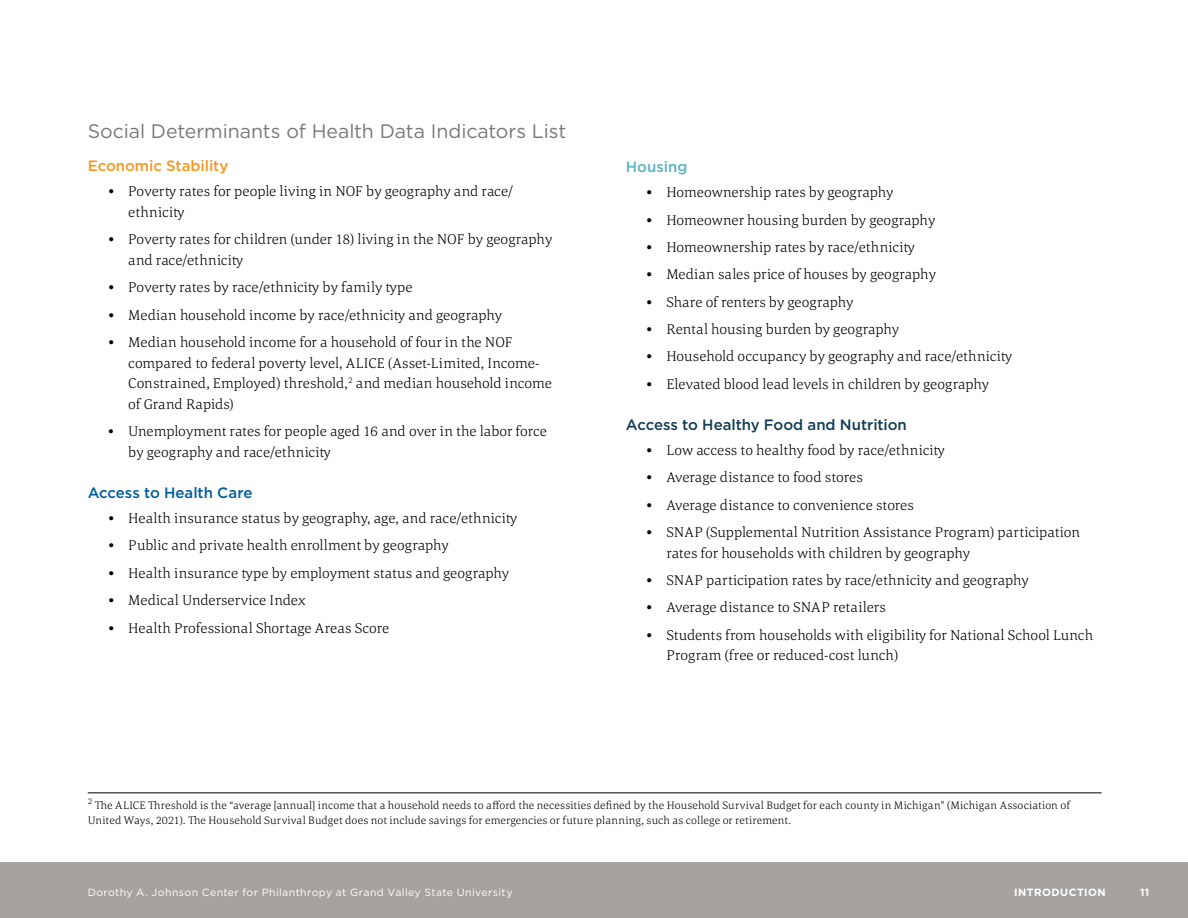
<style>
.page{position:relative;width:1188px;height:918px;background:#fff}
.page>*{position:absolute;margin:0;border:0;box-sizing:border-box;transform-origin:0 0}
.t1{font:19.5px "Gotham";letter-spacing:-.005em;color:#7a7876}
.t2{font:500 15px "Gotham";color:#113c51}
.t3{font:500 15px "Gotham";letter-spacing:-.005em;color:#005d99}
.t4{font:500 15px "Gotham";letter-spacing:-.005em;color:#f8971d}
.t5{font:500 15px "Gotham";color:#5cb3be}
.t6{font:300 14.7px/20.5px "Corda";letter-spacing:.005em;color:#000}
.t7{font:300 11.25px/14.2px "Corda";letter-spacing:.015em;color:#000}
.t8{font:10.5px "Gotham";letter-spacing:.04em;color:#fff}
.t9{font:700 10.5px "Gotham";letter-spacing:.045em;color:#fff}
</style>
<div class="page">
<div style="left:0;top:862px;width:1188px;height:56px;background:#a5a29f"></div>
<hr style="left:88px;top:793px;width:1014px;height:1px;background:#000">
<h1 class="t1" style="left:88px;top:119px;width:480px">Social Determinants of Health Data Indicators List</h1>
<p class="t4" style="left:88px;top:156px;width:142px">Economic Stability</p>
<p class="t6" style="left:128px;top:181px;width:387px;text-indent:-20px">• Poverty rates for people living in NOF by geography and race/ ethnicity</p>
<p class="t6" style="left:128px;top:229px;width:425px;text-indent:-20px">• Poverty rates for children (under 18) living in the NOF by geography and race/ethnicity</p>
<p class="t6" style="left:108px;top:277px;width:306px">• Poverty rates by race/ethnicity by family type</p>
<p class="t6" style="left:108px;top:304px;width:395px">• Median household income by race/ethnicity and geography</p>
<p class="t6" style="left:128px;top:331px;width:425px;text-indent:-20px">• Median household income for a household of four in the NOF compared to federal poverty level, ALICE (Asset-Limited, Income-Constrained, Employed) threshold,<sup>2</sup> and median household income of Grand Rapids)</p>
<p class="t6" style="left:128px;top:421px;width:420px;text-indent:-20px">• Unemployment rates for people aged 16 and over in the labor force by geography and race/ethnicity</p>
<p class="t3" style="left:88px;top:483px;width:166px">Access to Health Care</p>
<p class="t6" style="left:108px;top:507px;width:411px">• Health insurance status by geography, age, and race/ethnicity</p>
<p class="t6" style="left:108px;top:535px;width:342px">• Public and private health enrollment by geography</p>
<p class="t6" style="left:108px;top:562px;width:402px">• Health insurance type by employment status and geography</p>
<p class="t6" style="left:108px;top:590px;width:199px">• Medical Underservice Index</p>
<p class="t6" style="left:108px;top:617px;width:283px">• Health Professional Shortage Areas Score</p>
<p class="t5" style="left:626px;top:157px;width:63px">Housing</p>
<p class="t6" style="left:646px;top:181px;width:249px">• Homeownership rates by geography</p>
<p class="t6" style="left:646px;top:209px;width:291px">• Homeowner housing burden by geography</p>
<p class="t6" style="left:646px;top:236px;width:270px">• Homeownership rates by race/ethnicity</p>
<p class="t6" style="left:646px;top:264px;width:291px">• Median sales price of houses by geography</p>
<p class="t6" style="left:646px;top:291px;width:209px">• Share of renters by geography</p>
<p class="t6" style="left:646px;top:318px;width:255px">• Rental housing burden by geography</p>
<p class="t6" style="left:646px;top:346px;width:368px">• Household occupancy by geography and race/ethnicity</p>
<p class="t6" style="left:646px;top:373px;width:344px">• Elevated blood lead levels in children by geography</p>
<p class="t2" style="left:626px;top:415px;width:283px">Access to Healthy Food and Nutrition</p>
<p class="t6" style="left:646px;top:439px;width:300px">• Low access to healthy food by race/ethnicity</p>
<p class="t6" style="left:646px;top:467px;width:218px">• Average distance to food stores</p>
<p class="t6" style="left:646px;top:494px;width:269px">• Average distance to convenience stores</p>
<p class="t6" style="left:666px;top:521px;width:415px;text-indent:-20px">• SNAP (Supplemental Nutrition Assistance Program) participation rates for households with children by geography</p>
<p class="t6" style="left:646px;top:569px;width:384px">• SNAP participation rates by race/ethnicity and geography</p>
<p class="t6" style="left:646px;top:597px;width:241px">• Average distance to SNAP retailers</p>
<p class="t6" style="left:666px;top:624px;width:428px;text-indent:-20px">• Students from households with eligibility for National School Lunch<br>Program (free or reduced-cost lunch)</p>
<p class="t7" style="left:88px;top:798px;width:984px"><sup>2</sup> The ALICE Threshold is the “average [annual] income that a household needs to afford the necessities defined by the Household Survival Budget for each county in Michigan” (Michigan Association of<br>United Ways, 2021). The Household Survival Budget does not include savings for emergencies or future planning, such as college or retirement.</p>
<p class="t8" style="left:88px;top:885px;width:426px">Dorothy A. Johnson Center for Philanthropy at Grand Valley State University</p>
<p class="t9" style="left:1140px;top:886px;width:11px">11</p>
<p class="t9" style="left:1014px;top:886px;width:93px">INTRODUCTION</p>
</div>
